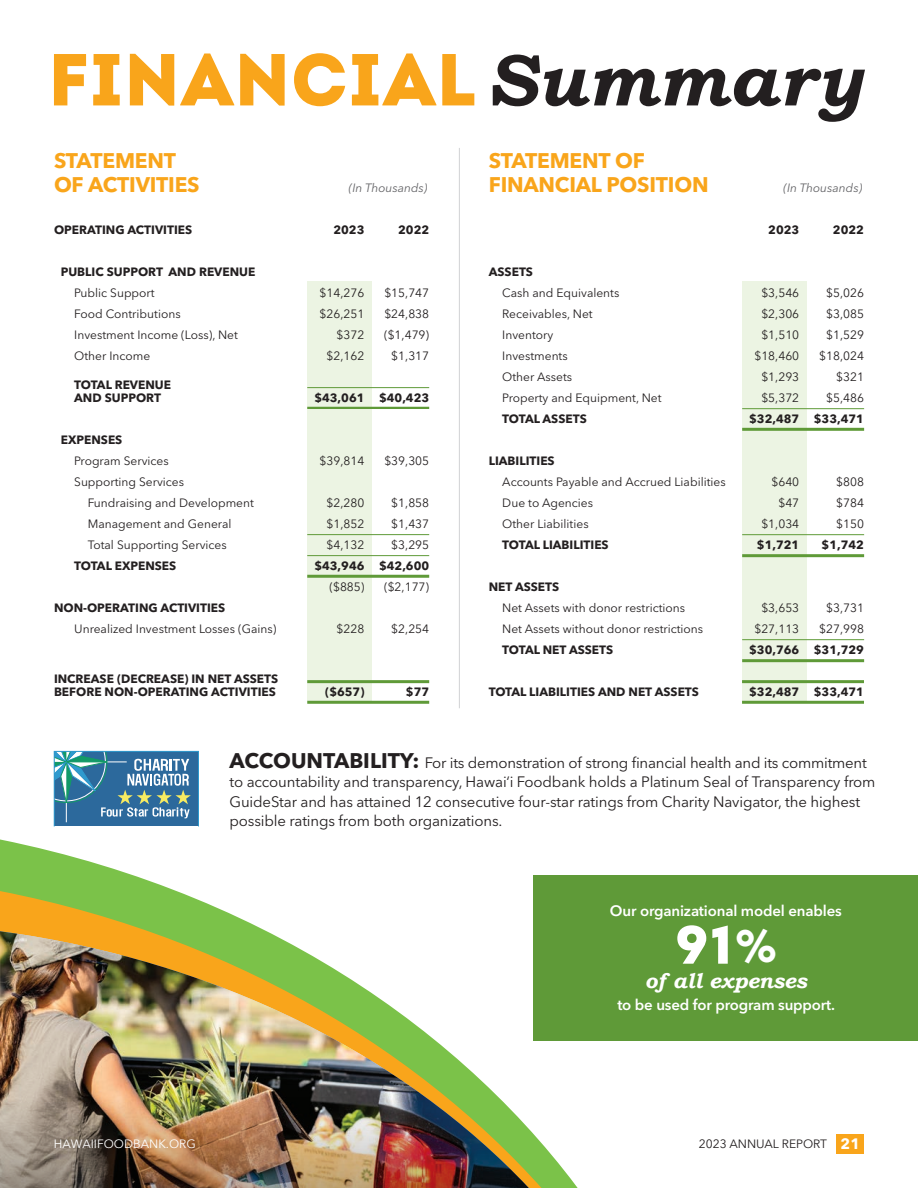
<style>
.page{position:relative;width:918px;height:1188px;background:#fff}
.page>*{position:absolute;margin:0;border:0;box-sizing:border-box;transform-origin:0 0}
.t1{font:900 73.5px "Intro";letter-spacing:.015em;color:#f9a51b}
.t2{font:900 54px "Intro";color:#fff}
.t3{font:700 21px "Avenir Next LT Pro";letter-spacing:-.01em;color:#f9a51b}
.Small_text{font:italic 700 21px "Bookman Old Style";letter-spacing:-.01em;color:#fff}
.t4{font:15px/19.5px "Avenir Next LT Pro";letter-spacing:-.01em;color:#231f20}
.Small_text-2{font:600 15px "Avenir Next LT Pro";letter-spacing:-.01em;color:#fff}
.t5{font:700 15px "Avenir Next LT Pro";color:#fff}
.t6{font:12px "Avenir Next LT Pro";color:#231f20}
.t7{font:700 12px/13.5px "Avenir Next LT Pro";color:#231f20}
.t8{font:italic 12px "Avenir Next LT Pro";color:#636366}
.t9{font:12px "Avenir Next LT Pro";color:#fff}
.s1{font-family:"Bookman Old Style";font-weight:700;font-style:italic;color:#231f20}
.s2{font-weight:700;font-size:21px}
.s3{font-family:"Avenir Next LT Pro";font-weight:700;font-size:45px}
</style>
<div class="page">
<svg style="left:0;top:818px;width:599px;height:370px"></svg>
<svg style="left:0;top:871px;width:567px;height:317px"></svg>
<svg style="left:529px;top:931px;width:27px;height:257px"></svg>
<img style="left:0;top:931px;width:529px;height:165px">
<img style="left:0;top:1096px;width:543px;height:92px">
<div style="left:837px;top:1134px;width:27px;height:20px;background:#f9a51b"></div>
<div style="left:534px;top:875px;width:384px;height:165px;background:#5f9a38"></div>
<div style="left:54px;top:751px;width:144px;height:75px;background:#2c699c"></div>
<hr style="left:66px;top:751px;width:1px;height:71px;background:#fff">
<svg style="left:56px;top:753px;width:135px;height:65px"></svg>
<div style="left:54px;top:751px;width:145px;height:76px;border:1px solid #2f9ace"></div>
<div style="left:742px;top:281px;width:64px;height:421px;background:#e9f3df"></div>
<div style="left:307px;top:281px;width:64px;height:420px;background:#e9f3df"></div>
<hr style="left:459px;top:148px;width:1px;height:560px;background:#d1d2d4">
<hr style="left:307px;top:701px;width:122px;height:3px;background:#5f9a38">
<hr style="left:307px;top:680px;width:122px;height:3px;background:#5f9a38">
<hr style="left:307px;top:575px;width:122px;height:3px;background:#5f9a38">
<hr style="left:307px;top:387px;width:122px;height:1px;background:#5f9a38">
<hr style="left:307px;top:407px;width:122px;height:2px;background:#5f9a38">
<hr style="left:307px;top:534px;width:122px;height:1px;background:#5f9a38">
<hr style="left:307px;top:555px;width:122px;height:1px;background:#5f9a38">
<hr style="left:742px;top:428px;width:122px;height:3px;background:#5f9a38">
<hr style="left:742px;top:680px;width:122px;height:3px;background:#5f9a38">
<hr style="left:742px;top:659px;width:122px;height:3px;background:#5f9a38">
<hr style="left:742px;top:639px;width:122px;height:1px;background:#5f9a38">
<hr style="left:742px;top:554px;width:122px;height:3px;background:#5f9a38">
<hr style="left:742px;top:534px;width:122px;height:1px;background:#5f9a38">
<hr style="left:742px;top:408px;width:122px;height:1px;background:#5f9a38">
<hr style="left:742px;top:701px;width:122px;height:3px;background:#5f9a38">
<p class="t1" style="left:48px;top:33px;width:814px">FINANCIAL<span class="s1">Summary</span></p>
<p class="t3" style="left:54px;top:148px;width:123px">STATEMENT</p>
<p class="t3" style="left:54px;top:172px;width:147px">OF ACTIVITIES</p>
<p class="t8" style="left:349px;top:181px;width:80px">(In Thousands)</p>
<p class="t7" style="left:54px;top:223px;width:140px">OPERATING ACTIVITIES</p>
<p class="t7" style="left:333px;top:223px;width:33px">2023</p>
<p class="t7" style="left:398px;top:223px;width:33px">2022</p>
<p class="t7" style="left:61px;top:265px;width:196px">PUBLIC SUPPORT AND REVENUE</p>
<p class="t6" style="left:74px;top:286px;width:82px">Public Support</p>
<p class="t6" style="left:320px;top:286px;width:46px">$14,276</p>
<p class="t6" style="left:384px;top:286px;width:46px">$15,747</p>
<p class="t6" style="left:74px;top:307px;width:108px">Food Contributions</p>
<p class="t6" style="left:320px;top:307px;width:46px">$26,251</p>
<p class="t6" style="left:384px;top:307px;width:46px">$24,838</p>
<p class="t6" style="left:74px;top:328px;width:165px">Investment Income (Loss), Net</p>
<p class="t6" style="left:337px;top:328px;width:29px">$372</p>
<p class="t6" style="left:384px;top:328px;width:47px">($1,479)</p>
<p class="t6" style="left:74px;top:349px;width:78px">Other Income</p>
<p class="t6" style="left:327px;top:349px;width:39px">$2,162</p>
<p class="t6" style="left:391px;top:349px;width:39px">$1,317</p>
<p class="t7" style="left:74px;top:378px;width:98px">TOTAL REVENUE<br>AND SUPPORT</p>
<p class="t7" style="left:314px;top:391px;width:116px">$43,061 $40,423</p>
<p class="t7" style="left:61px;top:433px;width:63px">EXPENSES</p>
<p class="t6" style="left:74px;top:454px;width:96px">Program Services</p>
<p class="t6" style="left:320px;top:454px;width:46px">$39,814</p>
<p class="t6" style="left:384px;top:454px;width:46px">$39,305</p>
<p class="t6" style="left:74px;top:475px;width:111px">Supporting Services</p>
<p class="t6" style="left:88px;top:496px;width:168px">Fundraising and Development</p>
<p class="t6" style="left:327px;top:496px;width:39px">$2,280</p>
<p class="t6" style="left:391px;top:496px;width:39px">$1,858</p>
<p class="t6" style="left:88px;top:517px;width:145px">Management and General</p>
<p class="t6" style="left:327px;top:517px;width:39px">$1,852</p>
<p class="t6" style="left:391px;top:517px;width:39px">$1,437</p>
<p class="t6" style="left:88px;top:538px;width:141px">Total Supporting Services</p>
<p class="t6" style="left:327px;top:538px;width:39px">$4,132</p>
<p class="t6" style="left:391px;top:538px;width:39px">$3,295</p>
<p class="t7" style="left:74px;top:559px;width:104px">TOTAL EXPENSES</p>
<p class="t7" style="left:314px;top:559px;width:116px">$43,946 $42,600</p>
<p class="t6" style="left:329px;top:580px;width:37px">($885)</p>
<p class="t6" style="left:384px;top:580px;width:47px">($2,177)</p>
<p class="t7" style="left:54px;top:601px;width:173px">NON-OPERATING ACTIVITIES</p>
<p class="t6" style="left:74px;top:622px;width:204px">Unrealized Investment Losses (Gains)</p>
<p class="t6" style="left:337px;top:622px;width:29px">$228</p>
<p class="t6" style="left:391px;top:622px;width:39px">$2,254</p>
<p class="t7" style="left:54px;top:672px;width:226px">INCREASE (DECREASE) IN NET ASSETS<br>BEFORE NON-OPERATING ACTIVITIES</p>
<p class="t7" style="left:325px;top:685px;width:41px">($657)</p>
<p class="t7" style="left:406px;top:685px;width:25px">$77</p>
<p class="t3" style="left:489px;top:148px;width:158px">STATEMENT OF</p>
<p class="t3" style="left:489px;top:172px;width:221px">FINANCIAL POSITION</p>
<p class="t8" style="left:784px;top:181px;width:80px">(In Thousands)</p>
<p class="t7" style="left:768px;top:223px;width:33px">2023</p>
<p class="t7" style="left:833px;top:223px;width:33px">2022</p>
<p class="t7" style="left:489px;top:265px;width:46px">ASSETS</p>
<p class="t6" style="left:502px;top:286px;width:119px">Cash and Equivalents</p>
<p class="t6" style="left:761px;top:286px;width:39px">$3,546</p>
<p class="t6" style="left:826px;top:286px;width:39px">$5,026</p>
<p class="t6" style="left:502px;top:307px;width:92px">Receivables, Net</p>
<p class="t6" style="left:761px;top:307px;width:39px">$2,306</p>
<p class="t6" style="left:826px;top:307px;width:39px">$3,085</p>
<p class="t6" style="left:502px;top:328px;width:53px">Inventory</p>
<p class="t6" style="left:761px;top:328px;width:39px">$1,510</p>
<p class="t6" style="left:826px;top:328px;width:39px">$1,529</p>
<p class="t6" style="left:502px;top:349px;width:67px">Investments</p>
<p class="t6" style="left:754px;top:349px;width:46px">$18,460</p>
<p class="t6" style="left:819px;top:349px;width:46px">$18,024</p>
<p class="t6" style="left:502px;top:370px;width:72px">Other Assets</p>
<p class="t6" style="left:761px;top:370px;width:39px">$1,293</p>
<p class="t6" style="left:836px;top:370px;width:29px">$321</p>
<p class="t6" style="left:502px;top:391px;width:161px">Property and Equipment, Net</p>
<p class="t6" style="left:761px;top:391px;width:39px">$5,372</p>
<p class="t6" style="left:826px;top:391px;width:39px">$5,486</p>
<p class="t7" style="left:502px;top:412px;width:86px">TOTAL ASSETS</p>
<p class="t7" style="left:749px;top:412px;width:116px">$32,487 $33,471</p>
<p class="t7" style="left:489px;top:454px;width:67px">LIABILITIES</p>
<p class="t6" style="left:502px;top:475px;width:225px">Accounts Payable and Accrued Liabilities</p>
<p class="t6" style="left:771px;top:475px;width:29px">$640</p>
<p class="t6" style="left:836px;top:475px;width:29px">$808</p>
<p class="t6" style="left:502px;top:496px;width:92px">Due to Agencies</p>
<p class="t6" style="left:778px;top:496px;width:22px">$47</p>
<p class="t6" style="left:836px;top:496px;width:29px">$784</p>
<p class="t6" style="left:502px;top:517px;width:88px">Other Liabilities</p>
<p class="t6" style="left:761px;top:517px;width:39px">$1,034</p>
<p class="t6" style="left:836px;top:517px;width:29px">$150</p>
<p class="t7" style="left:502px;top:538px;width:108px">TOTAL LIABILITIES</p>
<p class="t7" style="left:757px;top:538px;width:44px">$1,721</p>
<p class="t7" style="left:822px;top:538px;width:44px">$1,742</p>
<p class="t7" style="left:489px;top:580px;width:72px">NET ASSETS</p>
<p class="t6" style="left:502px;top:601px;width:184px">Net Assets with donor restrictions</p>
<p class="t6" style="left:761px;top:601px;width:39px">$3,653</p>
<p class="t6" style="left:826px;top:601px;width:39px">$3,731</p>
<p class="t6" style="left:502px;top:622px;width:202px">Net Assets without donor restrictions</p>
<p class="t6" style="left:754px;top:622px;width:46px">$27,113</p>
<p class="t6" style="left:819px;top:622px;width:46px">$27,998</p>
<p class="t7" style="left:502px;top:643px;width:112px">TOTAL NET ASSETS</p>
<p class="t7" style="left:749px;top:643px;width:116px">$30,766 $31,729</p>
<p class="t7" style="left:489px;top:685px;width:212px">TOTAL LIABILITIES AND NET ASSETS</p>
<p class="t7" style="left:749px;top:685px;width:116px">$32,487 $33,471</p>
<p class="t4" style="left:229px;top:753px;width:648px"><span class="s2">ACCOUNTABILITY:</span> For its demonstration of strong financial health and its commitment to accountability and transparency, Hawai‘i Foodbank holds a Platinum Seal of Transparency from GuideStar and has attained 12 consecutive four-star ratings from Charity Navigator, the highest possible ratings from both organizations.</p>
<p class="Small_text-2" style="left:610px;top:901px;width:233px">Our organizational model enables</p>
<p class="t2" style="left:675px;top:910px;width:103px">91<span class="s3">%</span></p>
<p class="Small_text" style="left:645px;top:965px;width:164px">of all expenses</p>
<p class="Small_text-2" style="left:617px;top:996px;width:219px">to be used for program support.</p>
<p class="t9" style="left:54px;top:1137px;width:143px">HAWAIIFOODBANK.ORG</p>
<p class="t6" style="left:699px;top:1137px;width:130px">2023 ANNUAL REPORT</p>
<p class="t5" style="left:841px;top:1135px;width:21px">21</p>
</div>
